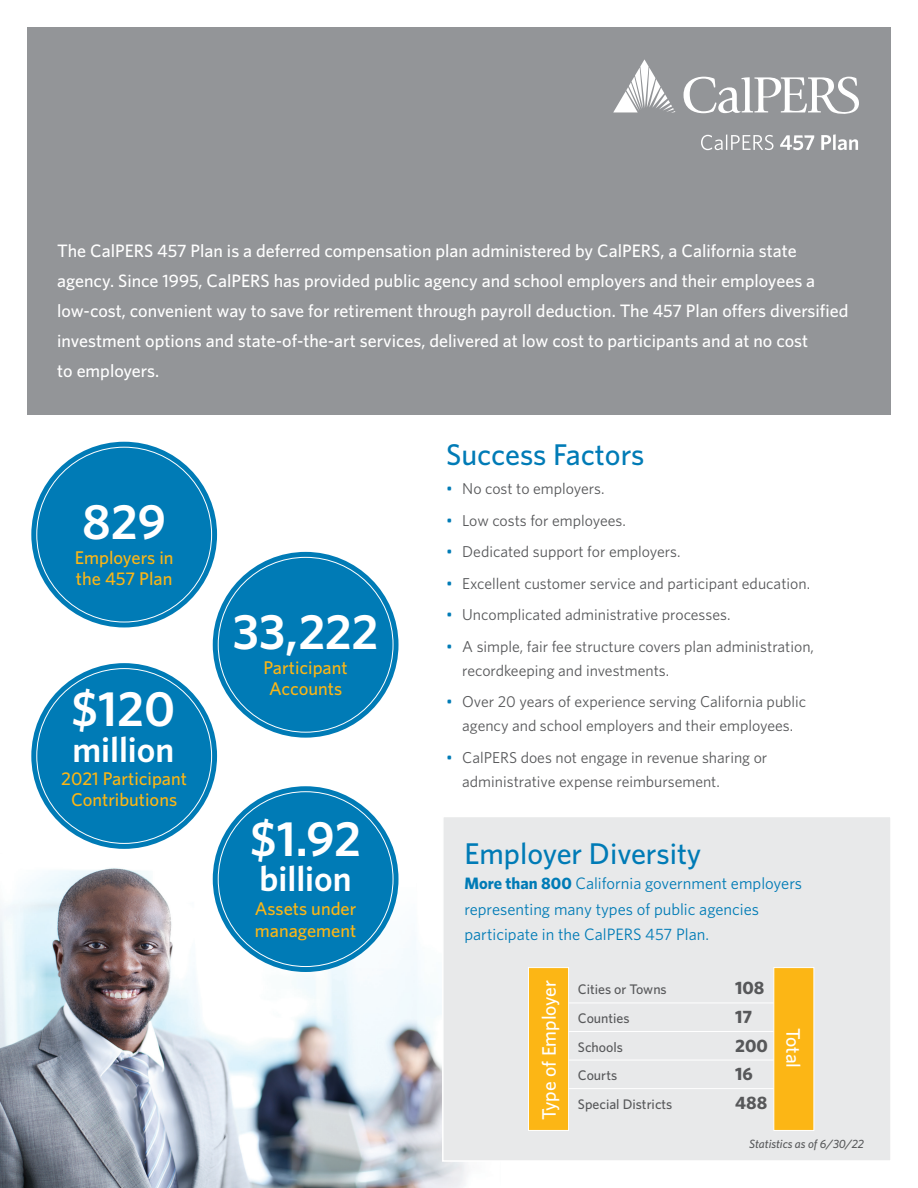
<style>
.page{position:relative;width:918px;height:1188px;background:#fff}
.page>*{position:absolute;margin:0;border:0;box-sizing:border-box;transform-origin:0 0}
.Headline_-smaller{font:600 49.65px "Whitney";color:#fff}
.Headline_-smaller-2{font:600 35.4px "Whitney";color:#fff}
.Headline_-smaller-3{font:500 30px "Whitney";color:#007bb6}
.Headline_-smaller-4{font:500 19.5px "Whitney";color:#fff}
.Headline_-smaller-5{font:500 18.45px/21.3px "Whitney";color:#fcb615}
.Headline_-smaller-6{font:500 18px/30px "Whitney";color:#fff}
.text_bullets{font:700 18px "Whitney";color:#57585a}
.Headline_-smaller-7{font:16.5px/25.5px "Whitney";color:#007bb6}
.t1{font:15.75px/24px "Whitney";color:#57585a}
.text_bullets-2{font:500 13.8px "Whitney";color:#57585a}
.text_bullets-3{font:italic 500 12px "Whitney";color:#57585a}
.s1{color:#007bb6}
.s2{font-weight:700}
</style>
<div class="page">
<img style="left:0;top:853px;width:466px;height:335px">
<div style="left:442px;top:816px;width:450px;height:346px;background:#e8e9ea;border:2px solid #fff"></div>
<div style="left:31px;top:442px;width:186px;height:185px;background:#007bb6;border-radius:50%"></div>
<div style="left:31px;top:663px;width:186px;height:186px;background:#007bb6;border-radius:50%"></div>
<div style="left:213px;top:552px;width:186px;height:186px;background:#007bb6;border-radius:50%"></div>
<div style="left:213px;top:786px;width:186px;height:186px;background:#007bb6;border-radius:50%"></div>
<div style="left:27px;top:27px;width:864px;height:388px;background:#939598"></div>
<hr style="left:567px;top:1003px;width:220px;height:1px;background:#fff">
<hr style="left:567px;top:1031px;width:220px;height:1px;background:#fff">
<hr style="left:567px;top:1060px;width:220px;height:1px;background:#fff">
<hr style="left:567px;top:1088px;width:220px;height:1px;background:#fff">
<div style="left:528px;top:967px;width:41px;height:164px;background:#fcb615;border:1px solid #fff"></div>
<div style="left:773px;top:967px;width:41px;height:164px;background:#fcb615;border:1px solid #fff"></div>
<svg style="left:701px;top:134px;width:72px;height:16px"></svg>
<svg style="left:780px;top:135px;width:34px;height:15px"></svg>
<svg style="left:821px;top:135px;width:10px;height:15px"></svg>
<hr style="left:833px;top:134px;width:3px;height:16px;background:#fff">
<svg style="left:838px;top:139px;width:20px;height:11px"></svg>
<svg style="left:613px;top:59px;width:62px;height:54px"></svg>
<svg style="left:684px;top:77px;width:175px;height:37px"></svg>
<p class="Headline_-smaller-6" style="left:57px;top:236px;width:793px">The CalPERS 457 Plan is a deferred compensation plan administered by CalPERS, a California state agency. Since 1995, CalPERS has provided public agency and school employers and their employees a low-cost, convenient way to save for retirement through payroll deduction. The 457 Plan offers diversified investment options and state-of-the-art services, delivered at low cost to participants and at no cost<br>to employers.</p>
<p class="Headline_-smaller" style="left:82px;top:488px;width:85px">829</p>
<p class="Headline_-smaller-5" style="left:75px;top:546px;width:100px">Employers in the 457 Plan</p>
<p class="Headline_-smaller" style="left:72px;top:676px;width:105px">$120</p>
<p class="Headline_-smaller-2" style="left:72px;top:726px;width:104px">million</p>
<p class="Headline_-smaller-5" style="left:61px;top:768px;width:127px;text-align:center">2021 Participant<br>Contributions</p>
<p class="Headline_-smaller" style="left:233px;top:599px;width:147px">33,222</p>
<p class="Headline_-smaller-5" style="left:264px;top:657px;width:86px">Participant<br>Accounts</p>
<p class="Headline_-smaller" style="left:250px;top:805px;width:112px">$1.92</p>
<p class="Headline_-smaller-2" style="left:259px;top:855px;width:94px">billion</p>
<p class="Headline_-smaller-5" style="left:255px;top:898px;width:103px">Assets under management</p>
<p class="Headline_-smaller-3" style="left:446px;top:434px;width:200px">Success Factors</p>
<p class="t1" style="left:446px;top:476px;width:160px"><span class="s1">•</span> No cost to employers.</p>
<p class="t1" style="left:446px;top:508px;width:181px"><span class="s1">•</span> Low costs for employees.</p>
<p class="t1" style="left:446px;top:539px;width:236px"><span class="s1">•</span> Dedicated support for employers.</p>
<p class="t1" style="left:446px;top:571px;width:366px"><span class="s1">•</span> Excellent customer service and participant education.</p>
<p class="t1" style="left:446px;top:602px;width:286px"><span class="s1">•</span> Uncomplicated administrative processes.</p>
<p class="t1" style="left:462px;top:634px;width:353px;text-indent:-16px"><span class="s1">•</span> A simple, fair fee structure covers plan administration, recordkeeping and investments.</p>
<p class="t1" style="left:446px;top:690px;width:362px;text-align:center"><span class="s1">•</span> Over 20 years of experience serving California public agency and school employers and their employees.</p>
<p class="t1" style="left:462px;top:745px;width:307px;text-indent:-16px"><span class="s1">•</span> CalPERS does not engage in revenue sharing or administrative expense reimbursement.</p>
<p class="Headline_-smaller-3" style="left:464px;top:834px;width:238px">Employer Diversity</p>
<p class="Headline_-smaller-7" style="left:464px;top:871px;width:339px"><span class="s2">More than 800</span> California government employers representing many types of public agencies participate in the CalPERS 457 Plan.</p>
<p class="Headline_-smaller-4" style="left:536px;top:1120px;width:142px;rotate:-90deg">Type of Employer</p>
<p class="text_bullets-2" style="left:578px;top:981px;width:90px">Cities or Towns</p>
<p class="text_bullets" style="left:735px;top:976px;width:31px">108</p>
<p class="text_bullets-2" style="left:578px;top:1009px;width:53px">Counties</p>
<p class="text_bullets" style="left:735px;top:1005px;width:19px">17</p>
<p class="text_bullets-2" style="left:578px;top:1038px;width:47px">Schools</p>
<p class="text_bullets" style="left:735px;top:1033px;width:34px">200</p>
<p class="text_bullets-2" style="left:578px;top:1066px;width:41px">Courts</p>
<p class="text_bullets" style="left:735px;top:1062px;width:19px">16</p>
<p class="text_bullets-2" style="left:578px;top:1095px;width:96px">Special Districts</p>
<p class="text_bullets" style="left:735px;top:1090px;width:34px">488</p>
<p class="Headline_-smaller-4" style="left:806px;top:1028px;width:42px;rotate:90deg">Total</p>
<p class="text_bullets-3" style="left:749px;top:1136px;width:117px">Statistics as of 6/30/22</p>
</div>
